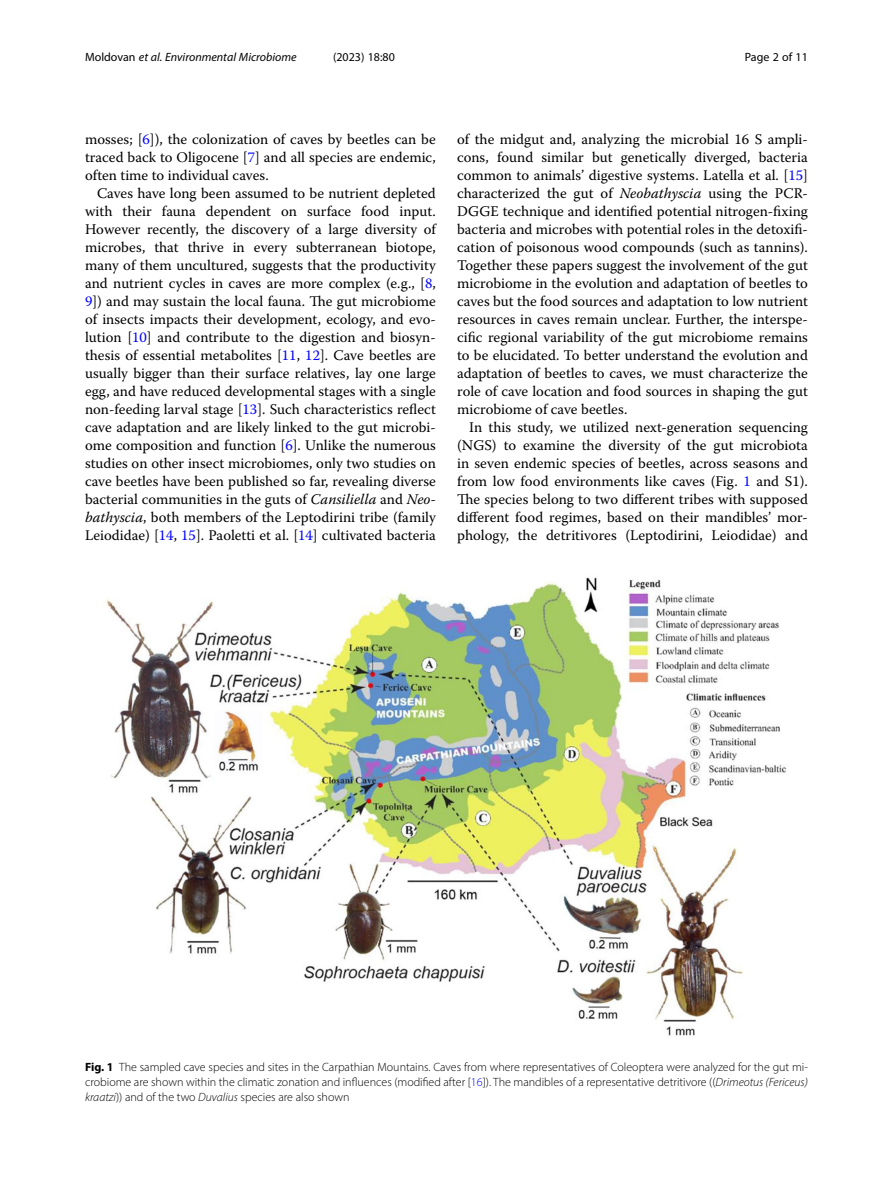
<style>
.page{position:relative;width:893px;height:1191px;background:#fff}
.page>*{position:absolute;margin:0;border:0;box-sizing:border-box;transform-origin:0 0}
.Body_Text_Indent{font:14.7px/18px "Warnock Pro";color:#000;text-align:justify}
.Body_Text{font:14.7px/18px "Warnock Pro";color:#000;text-align:justify}
.Figure_Caption{font:300 12px/15px "Myriad Pro";color:#000;text-align:justify}
.t1{font:italic 12px "Myriad Pro";color:#000}
.t2{font:12px "Myriad Pro";color:#000}
.s1{font-style:normal}
.s2{color:#00f}
.s3{font-style:italic}
.s4{font-weight:700}
</style>
<div class="page">
<img style="left:106px;top:577px;width:681px;height:459px">
<p class="t1" style="left:85px;top:50px;width:213px"><span class="s1">Moldovan</span> et al. Environmental Microbiome</p>
<p class="t2" style="left:333px;top:50px;width:63px">(2023) 18:80</p>
<p class="t2" style="left:745px;top:50px;width:65px">Page 2 of 11</p>
<p class="Body_Text" style="left:85px;top:130px;width:352px">mosses; [<span class="s2">6</span>]), the colonization of caves by beetles can be traced back to Oligocene [<span class="s2">7</span>] and all species are endemic, often time to individual caves.</p>
<p class="Body_Text_Indent" style="left:85px;top:184px;width:352px;text-indent:12px">Caves have long been assumed to be nutrient depleted with their fauna dependent on surface food input.<br>However recently, the discovery of a large diversity of microbes, that thrive in every subterranean biotope, many of them uncultured, suggests that the productivity and nutrient cycles in caves are more complex (e.g., [<span class="s2">8</span>, <span class="s2">9</span>]) and may sustain the local fauna. The gut microbiome of insects impacts their development, ecology, and evo&shy;lution [<span class="s2">10</span>] and contribute to the digestion and biosyn&shy;thesis of essential metabolites [<span class="s2">11</span>, <span class="s2">12</span>]. Cave beetles are usually bigger than their surface relatives, lay one large egg, and have reduced developmental stages with a single non-feeding larval stage [<span class="s2">13</span>]. Such characteristics reflect cave adaptation and are likely linked to the gut microbi&shy;ome composition and function [<span class="s2">6</span>]. Unlike the numerous studies on other insect microbiomes, only two studies on cave beetles have been published so far, revealing diverse bacterial communities in the guts of <span class="s3">Cansiliella</span> and <span class="s3">Neo&shy;bathyscia</span>, both members of the Leptodirini tribe (family Leiodidae) [<span class="s2">14</span>, <span class="s2">15</span>]. Paoletti et al. [<span class="s2">14</span>] cultivated bacteria</p>
<p class="Body_Text_Indent" style="left:457px;top:130px;width:352px">of the midgut and, analyzing the microbial 16 S ampli&shy;cons, found similar but genetically diverged, bacteria common to animals’ digestive systems. Latella et al. [<span class="s2">15</span>] characterized the gut of <span class="s3">Neobathyscia</span> using the PCR-DGGE technique and identified potential nitrogen-fixing bacteria and microbes with potential roles in the detoxifi&shy;cation of poisonous wood compounds (such as tannins).<br>Together these papers suggest the involvement of the gut microbiome in the evolution and adaptation of beetles to caves but the food sources and adaptation to low nutrient resources in caves remain unclear. Further, the interspe&shy;cific regional variability of the gut microbiome remains to be elucidated. To better understand the evolution and adaptation of beetles to caves, we must characterize the role of cave location and food sources in shaping the gut microbiome of cave beetles.</p>
<p class="Body_Text_Indent" style="left:457px;top:418px;width:352px;text-indent:12px">In this study, we utilized next-generation sequencing (NGS) to examine the diversity of the gut microbiota in seven endemic species of beetles, across seasons and from low food environments like caves (Fig. <span class="s2">1</span> and S1).<br>The species belong to two different tribes with supposed different food regimes, based on their mandibles’ mor&shy;phology, the detritivores (Leptodirini, Leiodidae) and</p>
<p class="Figure_Caption" style="left:85px;top:1059px;width:724px"><span class="s4">Fig. 1</span> The sampled cave species and sites in the Carpathian Mountains. Caves from where representatives of Coleoptera were analyzed for the gut mi&shy;crobiome are shown within the climatic zonation and influences (modified after [<span class="s2">16</span>]). The mandibles of a representative detritivore ((<span class="s3">Drimeotus (Fericeus) kraatzi</span>)) and of the two <span class="s3">Duvalius</span> species are also shown</p>
</div>
